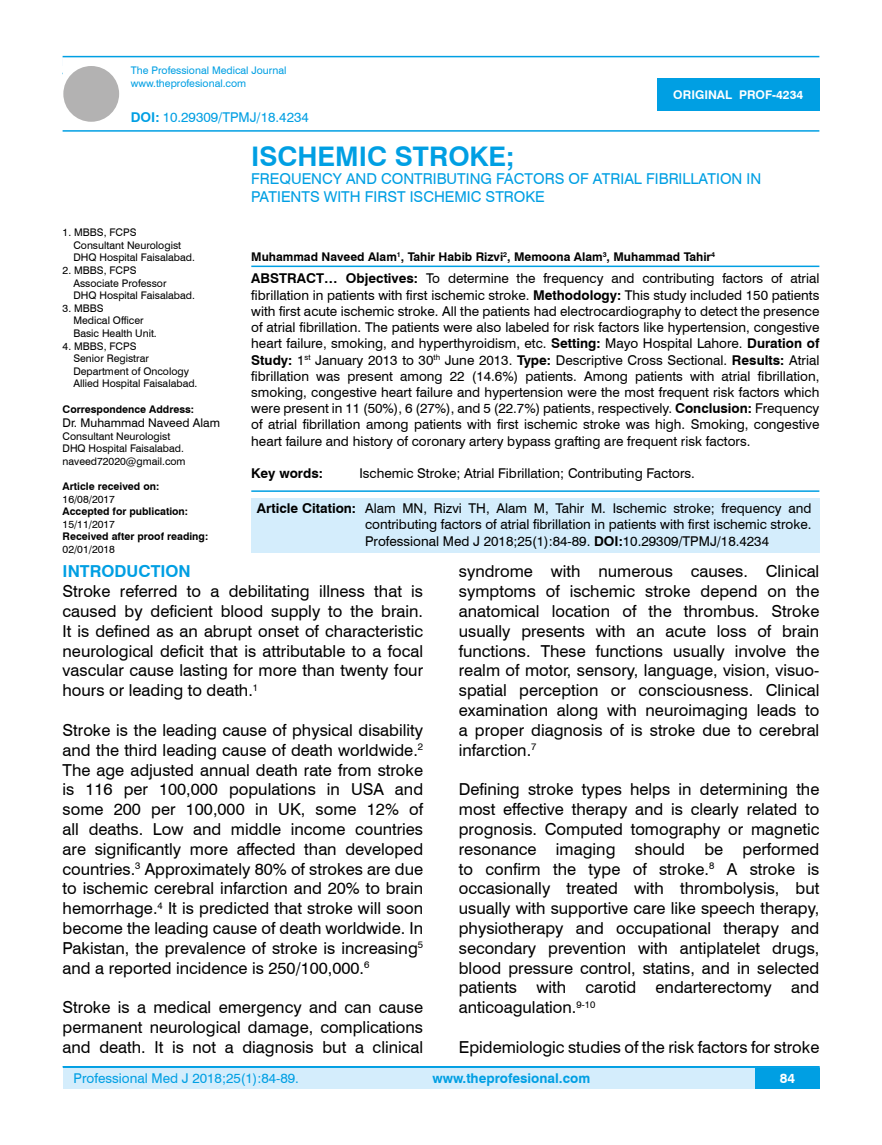
<style>
.page{position:relative;width:882px;height:1145px;background:#fff}
.page>*{position:absolute;margin:0;border:0;box-sizing:border-box;transform-origin:0 0}
.t1{font:700 27px "Swiss 721 BT";color:#009fe3}
.t2{font:16.5px/19.8px "Swiss 721 BT";color:#000;text-align:justify}
.t3{font:700 16.5px "Swiss 721 BT";color:#009fe3}
.t4{font:15px/18px "Swiss 721 BT";color:#009fe3}
.t5{font:13.5px/16.2px "Swiss 721 BT";color:#000;text-align:justify}
.t6{font:13.5px "Swiss 721 BT";color:#009fe3}
.t7{font:700 13.5px "Swiss 721 BT";color:#009fe3}
.t8{font:700 13.5px "Swiss 721 BT";color:#000}
.t9{font:700 13.5px "Swiss 721 BT";color:#fff}
.t10{font:700 12px "Swiss 721 BT";color:#000}
.t11{font:12px "Swiss 721 BT";color:#000}
.t12{font:700 12px "Swiss 721 BT";color:#fff}
.t13{font:10.5px/12.6px "Swiss 721 BT";color:#000}
.t14{font:700 10.5px "Swiss 721 BT";color:#000}
.t15{font:10.5px/12.6px "Swiss 721 BT";color:#009fe3}
.s1{font-weight:700}
</style>
<div class="page">
<div style="left:63px;top:1067px;width:756px;height:21px;background:#d4edfc"></div>
<hr style="left:63px;top:1066px;width:756px;height:2px;background:#009fe3">
<div style="left:754px;top:1068px;width:65px;height:20px;background:#009fe3"></div>
<hr style="left:63px;top:56px;width:756px;height:1px;background:#009fe3">
<hr style="left:63px;top:130px;width:756px;height:2px;background:#009fe3">
<div style="left:63px;top:66px;width:56px;height:56px;background:#b3b2b2;border-radius:50%"></div>
<div style="left:657px;top:78px;width:162px;height:33px;background:#009fe3"></div>
<hr style="left:251px;top:265px;width:568px;height:2px;background:#009fe3">
<hr style="left:251px;top:490px;width:568px;height:2px;background:#009fe3">
<div style="left:251px;top:498px;width:568px;height:55px;background:#d4edfc"></div>
<p class="t15" style="left:131px;top:64px;width:157px">The Professional Medical Journal www.theprofesional.com</p>
<p class="t6" style="left:131px;top:108px;width:179px"><span class="s1">DOI:</span> 10.29309/TPMJ/18.4234</p>
<p class="t12" style="left:673px;top:87px;width:131px">ORIGINAL PROF-4234</p>
<p class="t13" style="left:73px;top:226px;width:123px;text-indent:-11px">1. MBBS, FCPS<br>Consultant Neurologist<br>DHQ Hospital Faisalabad.</p>
<p class="t13" style="left:73px;top:263px;width:123px;text-indent:-11px">2. MBBS, FCPS<br>Associate Professor<br>DHQ Hospital Faisalabad.</p>
<p class="t13" style="left:73px;top:301px;width:85px;text-indent:-11px">3. MBBS<br>Medical Officer<br>Basic Health Unit.</p>
<p class="t13" style="left:73px;top:339px;width:125px;text-indent:-11px">4. MBBS, FCPS<br>Senior Registrar<br>Department of Oncology<br>Allied Hospital Faisalabad.</p>
<p class="t14" style="left:63px;top:401px;width:133px">Correspondence Address:</p>
<p class="t11" style="left:63px;top:414px;width:159px">Dr. Muhammad Naveed Alam</p>
<p class="t13" style="left:63px;top:429px;width:124px">Consultant Neurologist<br>DHQ Hospital Faisalabad. naveed72020@gmail.com</p>
<p class="t14" style="left:63px;top:479px;width:98px">Article received on:</p>
<p class="t13" style="left:63px;top:492px;width:54px">16/08/2017</p>
<p class="t14" style="left:63px;top:504px;width:127px">Accepted for publication:</p>
<p class="t13" style="left:63px;top:517px;width:54px">15/11/2017</p>
<p class="t14" style="left:63px;top:529px;width:147px">Received after proof reading:</p>
<p class="t13" style="left:63px;top:542px;width:54px">02/01/2018</p>
<h1 class="t1" style="left:251px;top:137px;width:265px">ISCHEMIC STROKE;</h1>
<p class="t4" style="left:251px;top:169px;width:511px">FREQUENCY AND CONTRIBUTING FACTORS OF ATRIAL FIBRILLATION IN<br>PATIENTS WITH FIRST ISCHEMIC STROKE</p>
<p class="t10" style="left:251px;top:248px;width:465px">Muhammad Naveed Alam<sup>1</sup>, Tahir Habib Rizvi<sup>2</sup>, Memoona Alam<sup>3</sup>, Muhammad Tahir<sup>4</sup></p>
<p class="t5" style="left:251px;top:270px;width:569px"><span class="s1">ABSTRACT… Objectives:</span> To determine the frequency and contributing factors of atrial fibrillation in patients with first ischemic stroke. <span class="s1">Methodology:</span> This study included 150 patients with first acute ischemic stroke. All the patients had electrocardiography to detect the presence of atrial fibrillation. The patients were also labeled for risk factors like hypertension, congestive heart failure, smoking, and hyperthyroidism, etc. <span class="s1">Setting:</span> Mayo Hospital Lahore. <span class="s1">Duration of Study:</span> 1<sup>st</sup> January 2013 to 30<sup>th</sup> June 2013. <span class="s1">Type:</span> Descriptive Cross Sectional. <span class="s1">Results:</span> Atrial fibrillation was present among 22 (14.6%) patients. Among patients with atrial fibrillation, smoking, congestive heart failure and hypertension were the most frequent risk factors which were present in 11 (50%), 6 (27%), and 5 (22.7%) patients, respectively. <span class="s1">Conclusion:</span> Frequency of atrial fibrillation among patients with first ischemic stroke was high. Smoking, congestive heart failure and history of coronary artery bypass grafting are frequent risk factors.</p>
<p class="t8" style="left:251px;top:464px;width:73px">Key words:</p>
<p class="t5" style="left:359px;top:464px;width:337px">Ischemic Stroke; Atrial Fibrillation; Contributing Factors.</p>
<p class="t5" style="left:365px;top:500px;width:447px;text-indent:-108px"><span class="s1">Article Citation:</span> Alam MN, Rizvi TH, Alam M, Tahir M. Ischemic stroke; frequency and contributing factors of atrial fibrillation in patients with first ischemic stroke.<br>Professional Med J 2018;25(1):84-89. <span class="s1">DOI:</span>10.29309/TPMJ/18.4234</p>
<p class="t3" style="left:63px;top:560px;width:130px">INTRODUCTION</p>
<p class="t2" style="left:63px;top:581px;width:362px">Stroke referred to a debilitating illness that is caused by deficient blood supply to the brain.<br>It is defined as an abrupt onset of characteristic neurological deficit that is attributable to a focal vascular cause lasting for more than twenty four hours or leading to death.<sup>1</sup></p>
<p class="t2" style="left:63px;top:719px;width:362px">Stroke is the leading cause of physical disability and the third leading cause of death worldwide.<sup>2<br></sup>The age adjusted annual death rate from stroke is 116 per 100,000 populations in USA and some 200 per 100,000 in UK, some 12% of all deaths. Low and middle income countries are significantly more affected than developed countries.<sup>3</sup> Approximately 80% of strokes are due to ischemic cerebral infarction and 20% to brain hemorrhage.<sup>4</sup> It is predicted that stroke will soon become the leading cause of death worldwide. In Pakistan, the prevalence of stroke is increasing<sup>5 </sup>and a reported incidence is 250/100,000.<sup>6</sup></p>
<p class="t2" style="left:63px;top:996px;width:362px">Stroke is a medical emergency and can cause permanent neurological damage, complications and death. It is not a diagnosis but a clinical</p>
<p class="t2" style="left:458px;top:561px;width:362px">syndrome with numerous causes. Clinical symptoms of ischemic stroke depend on the anatomical location of the thrombus. Stroke usually presents with an acute loss of brain functions. These functions usually involve the realm of motor, sensory, language, vision, visuo&shy;spatial perception or consciousness. Clinical examination along with neuroimaging leads to a proper diagnosis of is stroke due to cerebral infarction.<sup>7</sup></p>
<p class="t2" style="left:458px;top:779px;width:362px">Defining stroke types helps in determining the most effective therapy and is clearly related to prognosis. Computed tomography or magnetic resonance imaging should be performed to confirm the type of stroke.<sup>8</sup> A stroke is occasionally treated with thrombolysis, but usually with supportive care like speech therapy, physiotherapy and occupational therapy and secondary prevention with antiplatelet drugs, blood pressure control, statins, and in selected patients with carotid endarterectomy and anticoagulation.<sup>9-10</sup></p>
<p class="t2" style="left:458px;top:1036px;width:362px">Epidemiologic studies of the risk factors for stroke</p>
<p class="t6" style="left:74px;top:1069px;width:227px">Professional Med J 2018;25(1):84-89.</p>
<p class="t7" style="left:432px;top:1069px;width:159px">www.theprofesional.com</p>
<p class="t9" style="left:779px;top:1069px;width:17px">84</p>
</div>
